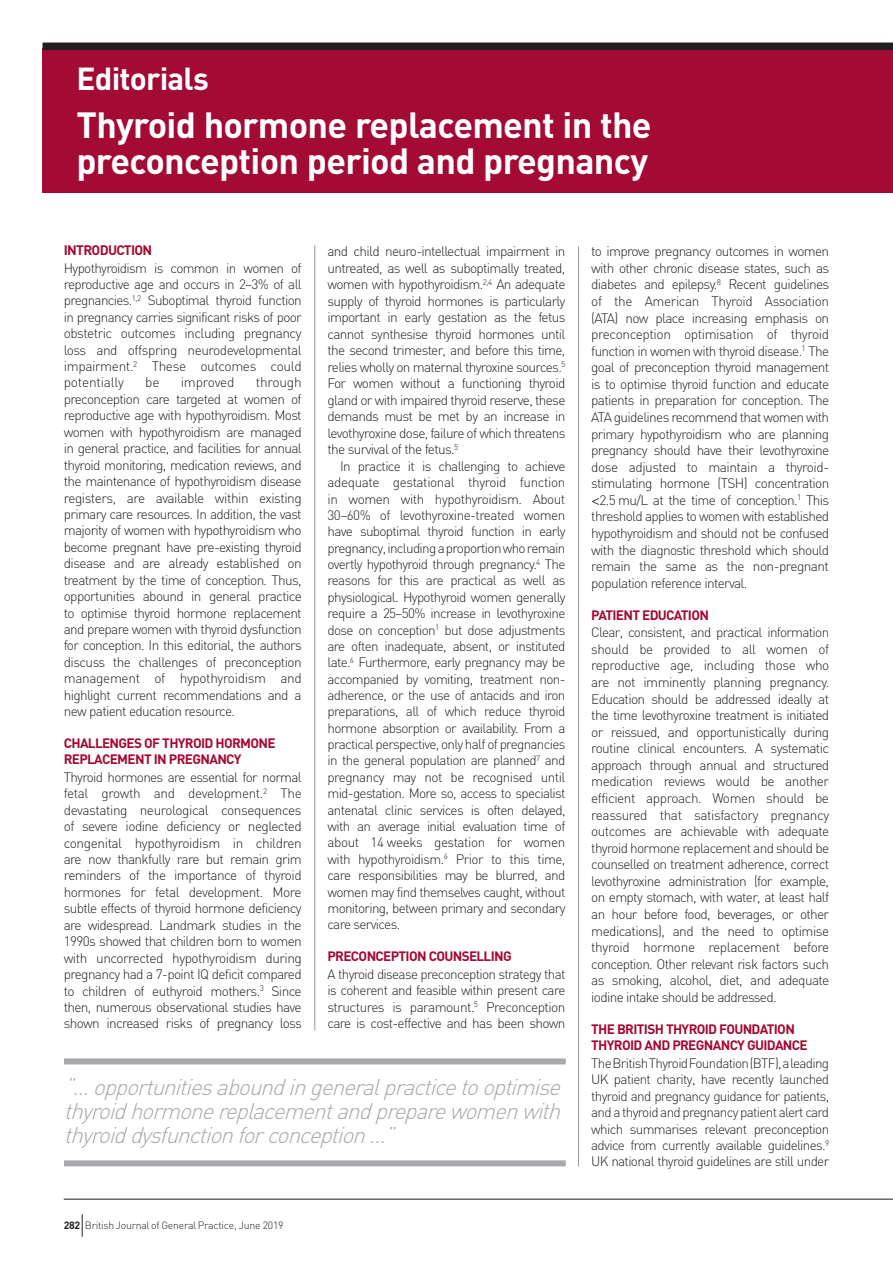
<style>
.page{position:relative;width:893px;height:1263px;background:#fff}
.page>*{position:absolute;margin:0;border:0;box-sizing:border-box;transform-origin:0 0}
.Article_Title{font:700 36px/36px "DIN";letter-spacing:-.02em;color:#fff}
.t1{font:700 31.5px "DIN";letter-spacing:-.025em;color:#fff}
.t2{font:italic 300 22.5px/24px "DIN";color:#a8a9ad;text-align:justify}
.Body_Copy_First_para{font:300 13.65px/16.5px "DIN";letter-spacing:-.05em;color:#231f20;text-align:justify}
.Sub_Head_B_Header{font:700 13.65px "DIN";letter-spacing:-.05em;color:#a30a34}
.Body_Copy_First_para-2{font:300 13.65px "DIN";letter-spacing:-.015em;color:#231f20}
.Body_copy_indent{font:300 13.5px/16.4px "DIN";letter-spacing:-.05em;color:#231f20;text-align:justify}
.Body_Copy_First_para-3{font:300 13.5px/16.4px "DIN";letter-spacing:-.05em;color:#231f20}
.Sub_Head_B_Header-2{font:700 13.5px/16.5px "DIN";letter-spacing:-.05em;color:#a30a34}
.t3{font:300 10.5px "DIN";letter-spacing:-.025em;color:#231f20}
.s1{font-size:13.65px}
.s2{font-weight:700}
.s3{font-family:"Helvetica"}
</style>
<div class="page">
<div style="left:43px;top:49px;width:850px;height:144px;background:#a30a34"></div>
<hr style="left:578px;top:246px;width:1px;height:920px;background:#939598">
<div style="left:43px;top:43px;width:850px;height:7px;background:#231f20"></div>
<div style="left:64px;top:1058px;width:502px;height:6px;background:#a8a9ad"></div>
<div style="left:64px;top:1160px;width:502px;height:6px;background:#a8a9ad"></div>
<hr style="left:315px;top:245px;width:1px;height:785px;background:#939598">
<hr style="left:64px;top:1199px;width:829px;height:1px;background:#231f20">
<svg style="left:82px;top:1214px;width:1px;height:23px"></svg>
<p class="t1" style="left:77px;top:58px;width:134px">Editorials</p>
<p class="Article_Title" style="left:77px;top:105px;width:576px">Thyroid hormone replacement in the preconception period and pregnancy</p>
<p class="Sub_Head_B_Header" style="left:64px;top:241px;width:90px">INTRODUCTION</p>
<p class="Body_Copy_First_para-3" style="left:64px;top:260px;width:239px;text-align:justify">Hypothyroidism is common in women of reproductive age and occurs in 2–3% of all pregnancies.<sup>1,2</sup> Suboptimal thyroid function in pregnancy carries significant risks of poor</p>
<p class="Body_Copy_First_para" style="left:64px;top:325px;width:239px">obstetric outcomes including pregnancy loss and offspring neurodevelopmental impairment.<sup>2</sup> These outcomes could potentially</p>
<p class="Body_Copy_First_para" style="left:64px;top:374px;width:240px;text-indent:192px">through preconception care targeted at women of reproductive age with hypothyroidism. Most women with hypothyroidism are managed in general practice, and facilities for annual thyroid monitoring, medication reviews, and the maintenance of hypothyroidism disease registers, are available within existing primary care resources. In addition, the vast majority of women with hypothyroidism who become pregnant have pre-existing thyroid disease and are already established on treatment by the time of conception. Thus, opportunities abound in general practice to optimise thyroid hormone replacement and prepare women with thyroid dysfunction for conception. In this editorial, the authors discuss the challenges of preconception management of hypothyroidism and highlight current recommendations and a new patient education resource.</p>
<p class="Sub_Head_B_Header-2" style="left:64px;top:734px;width:213px">CHALLENGES OF THYROID HORMONE<br>REPLACEMENT IN PREGNANCY</p>
<p class="Body_Copy_First_para-3" style="left:64px;top:769px;width:239px">Thyroid hormones are essential for normal fetal growth and development.<sup>2</sup> The</p>
<p class="Body_Copy_First_para" style="left:64px;top:801px;width:240px">devastating neurological consequences of severe iodine deficiency or neglected congenital hypothyroidism in children are now thankfully rare but remain grim reminders of the importance of thyroid hormones for fetal development. More subtle effects of thyroid hormone deficiency are widespread. Landmark studies in the 1990s showed that children born to women with uncorrected hypothyroidism during pregnancy had a 7-point IQ deficit compared to children of euthyroid mothers.<sup>3</sup> Since then, numerous observational studies have shown increased risks of pregnancy loss</p>
<p class="Body_Copy_First_para" style="left:145px;top:374px;width:16px">be</p>
<p class="Body_Copy_First_para-2" style="left:181px;top:374px;width:55px">improved</p>
<p class="Body_Copy_First_para" style="left:327px;top:243px;width:239px">and child neuro-intellectual impairment in untreated, as well as suboptimally treated, women with hypothyroidism.<sup>2,4</sup> An adequate supply of thyroid hormones is particularly important in early gestation as the fetus cannot synthesise thyroid hormones until the second trimester, and before this time, relies wholly on maternal thyroxine sources.<sup>5<br></sup>For women without a functioning thyroid gland or with impaired thyroid reserve, these demands must be met by an increase in levothyroxine dose, failure of which threatens the survival of the fetus.<sup>5</sup></p>
<p class="Body_copy_indent" style="left:327px;top:458px;width:239px;text-indent:13px">In practice it is challenging to achieve adequate gestational thyroid function in <span class="s1">women</span> with hypothyroidism. About 30–60% of levothyroxine-treated <span class="s1">women </span>have suboptimal thyroid function in early pregnancy, including a proportion who remain overtly hypothyroid through pregnancy.<sup>4</sup> The reasons for this are practical as well as physiological. Hypothyroid <span class="s1">women</span> generally require a 25–50% increase in levothyroxine dose on conception<sup>1</sup> but dose adjustments are often inadequate, absent, or instituted late.<sup>6</sup> Furthermore, early pregnancy may be accompanied by vomiting, treatment non&shy;adherence, or the use of antacids and iron preparations, all of which reduce thyroid hormone absorption or availability. From a practical perspective, only half of pregnancies in the general population are planned<sup>7</sup> and pregnancy may not be recognised until mid-gestation. More so, access to specialist antenatal clinic services is often delayed, with an average initial evaluation time of about 14 weeks gestation for <span class="s1">women </span>with hypothyroidism.<sup>6</sup> Prior to this time, care responsibilities may be blurred, and <span class="s1">women</span> may find themselves caught, without monitoring, between primary and secondary care services.</p>
<p class="Sub_Head_B_Header-2" style="left:327px;top:947px;width:186px">PRECONCEPTION COUNSELLING</p>
<p class="Body_Copy_First_para-3" style="left:327px;top:966px;width:239px">A thyroid disease preconception strategy that is coherent and feasible within present care</p>
<p class="Body_Copy_First_para" style="left:327px;top:998px;width:239px">structures is paramount.<sup>5</sup> Preconception care is cost-effective and has been shown</p>
<p class="t2" style="left:64px;top:1075px;width:505px">“…opportunitiesaboundingeneralpracticetooptimise thyroidhormonereplacementandpreparewomenwith thyroiddysfunctionforconception…”</p>
<p class="t3" style="left:64px;top:1219px;width:221px"><span class="s2">282</span> British Journal of General Practice, June 2019</p>
<p class="Body_Copy_First_para" style="left:591px;top:243px;width:240px">to improve pregnancy outcomes in women with other chronic disease states, such as diabetes and epilepsy.<sup>8</sup> Recent guidelines of the American Thyroid Association (ATA) now place increasing emphasis on preconception optimisation of thyroid function in women with thyroid disease.<sup>1</sup> The goal of preconception thyroid management is to optimise thyroid function and educate patients in preparation for conception. The ATA guidelines recommend that women with primary hypothyroidism who are planning pregnancy should have their levothyroxine dose adjusted to maintain a thyroid&shy;stimulating hormone (TSH) concentration <span class="s3">&lt;</span>2.5 mu/L at the time of conception.<sup>1</sup> This threshold applies to women with established hypothyroidism and should not be confused with the diagnostic threshold which should remain the same as the non-pregnant population reference interval.</p>
<p class="Sub_Head_B_Header-2" style="left:591px;top:606px;width:119px">PATIENT EDUCATION</p>
<p class="Body_Copy_First_para-3" style="left:591px;top:624px;width:239px">Clear, consistent, and practical information should be provided to all <span class="s1">women</span> of</p>
<p class="Body_Copy_First_para" style="left:591px;top:657px;width:240px">reproductive age, including those who are not imminently planning pregnancy.<br>Education should be addressed ideally at the time levothyroxine treatment is initiated or reissued, and opportunistically during routine clinical encounters. A systematic approach through annual and structured medication reviews would be another efficient approach. Women should be reassured that satisfactory pregnancy outcomes are achievable with adequate thyroid hormone replacement and should be counselled on treatment adherence, correct levothyroxine administration (for example, on empty stomach, with water, at least half an hour before food, beverages, or other medications), and the need to optimise thyroid hormone replacement before conception. Other relevant risk factors such as smoking, alcohol, diet, and adequate iodine intake should be addressed.</p>
<p class="Sub_Head_B_Header-2" style="left:591px;top:1020px;width:218px">THE BRITISH THYROID FOUNDATION<br>THYROID AND PREGNANCY GUIDANCE</p>
<p class="Body_Copy_First_para-3" style="left:591px;top:1055px;width:239px;text-align:justify">The British Thyroid Foundation (BTF), a leading UK patient charity, have recently launched thyroid and pregnancy guidance for patients, and a thyroid and pregnancy patient alert card which summarises relevant preconception advice from currently available guidelines.<sup>9<br></sup>UK national thyroid guidelines are still under</p>
</div>
